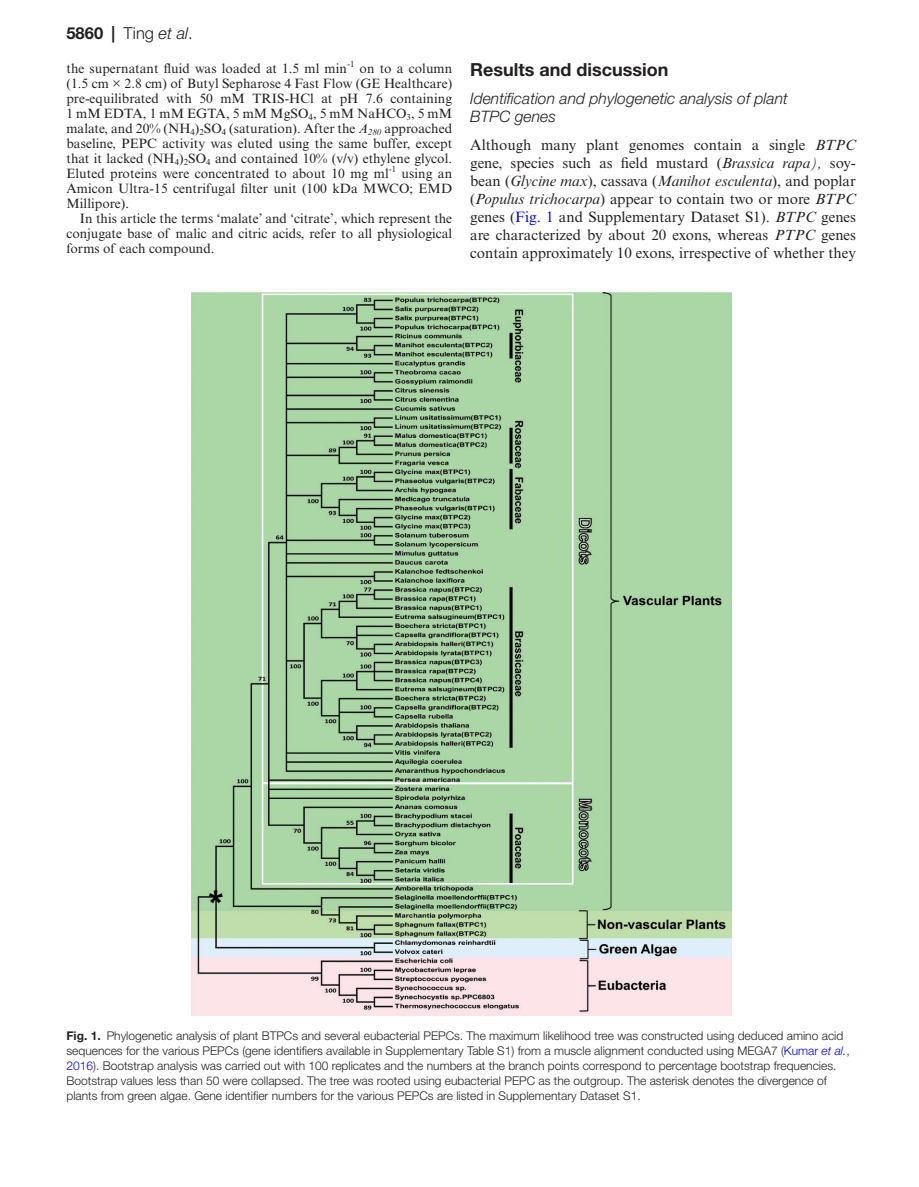
<style>
.page{position:relative;width:919px;height:1187px;background:#fff}
.page>*{position:absolute;margin:0;border:0;box-sizing:border-box;transform-origin:0 0}
.t1{font:700 18px "Helvetica Neue LT Std";color:#231f20}
.t2{font:700 16.5px "Helvetica Neue LT Std";color:#231f20}
.t3{font:italic 300 15.75px/18px "Helvetica Neue LT Std";color:#231f20}
.t4{font:15px/18px "Times New Roman MT Std";color:#231f20;text-align:justify}
.t5{font:13.5px/15px "Times New Roman MT Std";color:#231f20;text-align:justify}
.t6{font:300 12px/15px "Helvetica Neue LT Std";color:#231f20}
.s1{font-weight:300}
.s2{font-weight:300;font-style:italic}
.s3{font-style:italic}
.s4{color:#00f}
.s5{font-weight:700}
.s6{font-style:italic;color:#00f}
</style>
<div class="page">
<img style="left:191px;top:292px;width:540px;height:723px">
<p class="t2" style="left:66px;top:23px;width:128px">5860 | <span class="s1">Ting</span> <span class="s2">et al</span><span class="s1">.</span></p>
<p class="t5" style="left:66px;top:61px;width:387px">the supernatant fluid was loaded at 1.5 ml min<sup>-1</sup> on to a column (1.5 cm × 2.8 cm) of Butyl Sepharose 4 Fast Flow (GE Healthcare) pre-equilibrated with 50 mM TRIS-HCl at pH 7.6 containing 1 mM EDTA, 1 mM EGTA, 5 mM MgSO<sub>4</sub>, 5 mM NaHCO<sub>3</sub>, 5 mM malate, and 20% (NH<sub>4</sub>)<sub>2</sub>SO<sub>4</sub> (saturation). After the <span class="s3">A</span><sub>280</sub> approached baseline, PEPC activity was eluted using the same buffer, except that it lacked (NH<sub>4</sub>)<sub>2</sub>SO<sub>4</sub> and contained 10% (v/v) ethylene glycol.<br>Eluted proteins were concentrated to about 10 mg ml<sup>-1</sup> using an Amicon Ultra-15 centrifugal filter unit (100 kDa MWCO; EMD Millipore).</p>
<p class="t5" style="left:66px;top:211px;width:387px;text-indent:14px">In this article the terms ‘malate’ and ‘citrate’, which represent the conjugate base of malic and citric acids, refer to all physiological forms of each compound.</p>
<h1 class="t1" style="left:470px;top:58px;width:200px">Results and discussion</h1>
<p class="t3" style="left:470px;top:89px;width:319px">Identification and phylogenetic analysis of plant<br>BTPC genes</p>
<p class="t4" style="left:470px;top:136px;width:387px">Although many plant genomes contain a single <span class="s3">BTPC </span>gene, species such as field mustard (<span class="s3">Brassica rapa),</span> soy&shy;bean (<span class="s3">Glycine max</span>), cassava (<span class="s3">Manihot esculenta</span>), and poplar (<span class="s3">Populus trichocarpa</span>) appear to contain two or more <span class="s3">BTPC </span>genes (<span class="s4">Fig. 1</span> and Supplementary Dataset S1). <span class="s3">BTPC</span> genes are characterized by about 20 exons, whereas <span class="s3">PTPC</span> genes contain approximately 10 exons, irrespective of whether they</p>
<p class="t6" style="left:66px;top:1027px;width:784px"><span class="s5">Fig. 1.</span> Phylogenetic analysis of plant BTPCs and several eubacterial PEPCs. The maximum likelihood tree was constructed using deduced amino acid sequences for the various PEPCs (gene identifiers available in Supplementary Table S1) from a muscle alignment conducted using MEGA7 (<span class="s4">Kumar</span> <span class="s6">et al.</span><span class="s4">, 2016</span>). Bootstrap analysis was carried out with 100 replicates and the numbers at the branch points correspond to percentage bootstrap frequencies.<br>Bootstrap values less than 50 were collapsed. The tree was rooted using eubacterial PEPC as the outgroup. The asterisk denotes the divergence of plants from green algae. Gene identifier numbers for the various PEPCs are listed in Supplementary Dataset S1.</p>
</div>
